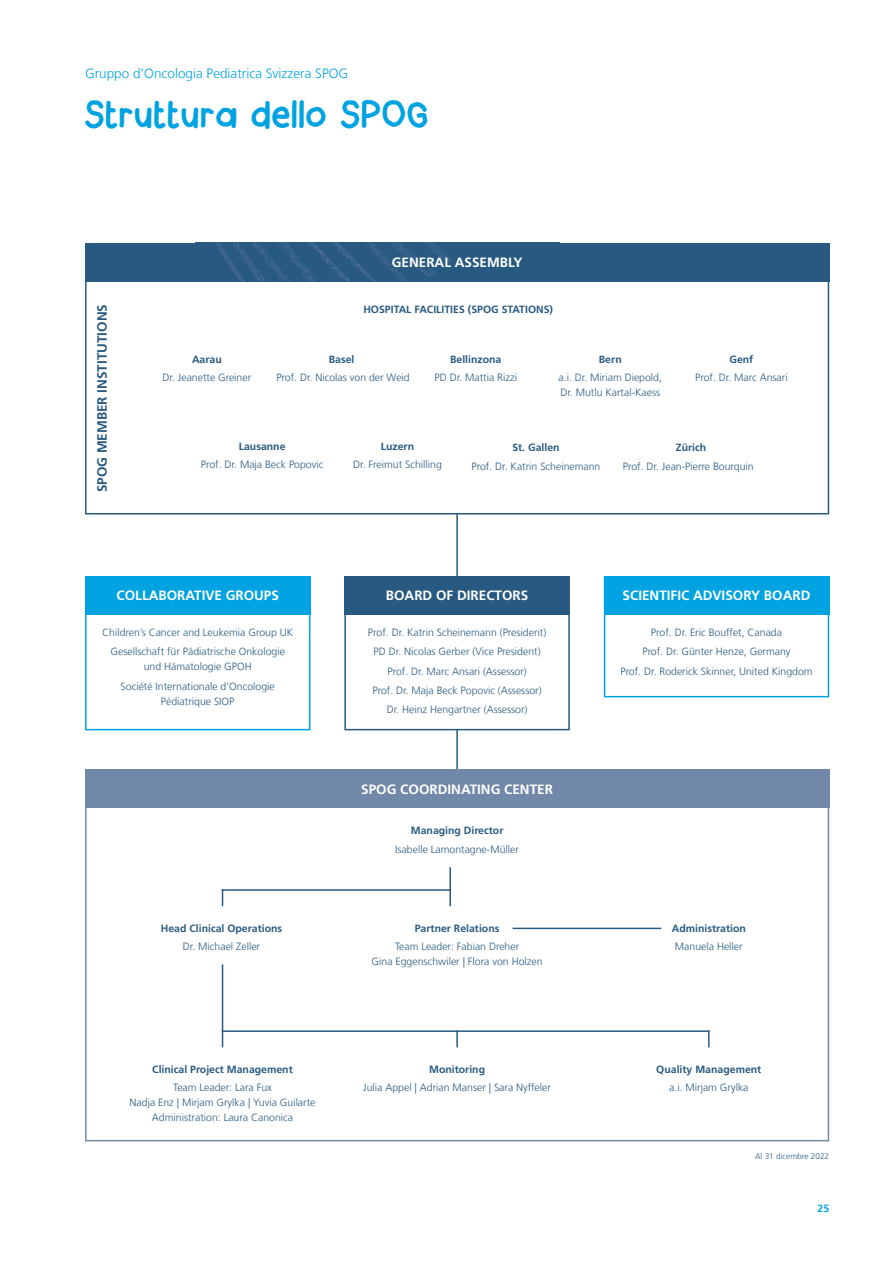
<style>
.page{position:relative;width:893px;height:1263px;background:#fff}
.page>*{position:absolute;margin:0;border:0;box-sizing:border-box;transform-origin:0 0}
.t1{font:34.5px "Back to School";letter-spacing:.06em;color:#00a3e1}
.t2{font:700 13.5px "Frutiger LT Std";color:#fff}
.t3{font:300 13.5px "Frutiger LT Com";color:#00a3e1}
.t4{font:700 13.5px "Frutiger LT Std";color:#285a81}
.t5{font:300 10.5px/19.2px "Frutiger LT Com";color:#285a81;text-align:center}
.t6{font:700 10.5px "Frutiger LT Std";color:#285a81}
.t7{font:700 10.5px "Frutiger LT Std";color:#00a3e1}
.t8{font:300 8.25px "Frutiger LT Com";color:#285a81}
</style>
<div class="page">
<div style="left:85px;top:267px;width:744px;height:247px;background:#fff;border:2px solid #285a81"></div>
<div style="left:85px;top:243px;width:744px;height:38px;background:#285a81"></div>
<img style="left:216px;top:243px;width:236px;height:38px">
<hr style="left:456px;top:513px;width:2px;height:262px;background:#285a81">
<hr style="left:449px;top:867px;width:2px;height:39px;background:#285a81">
<svg style="left:222px;top:891px;width:1px;height:15px"></svg>
<hr style="left:222px;top:964px;width:1px;height:83px;background:#285a81">
<svg style="left:456px;top:1032px;width:2px;height:15px"></svg>
<svg style="left:708px;top:1030px;width:2px;height:17px"></svg>
<hr style="left:222px;top:1030px;width:487px;height:2px;background:#285a81">
<hr style="left:222px;top:889px;width:229px;height:2px;background:#285a81">
<hr style="left:512px;top:928px;width:149px;height:1px;background:#285a81">
<div style="left:604px;top:576px;width:225px;height:121px;border:2px solid #00a3e1"></div>
<div style="left:604px;top:576px;width:225px;height:38px;background:#00a3e1"></div>
<div style="left:85px;top:576px;width:225px;height:154px;border:2px solid #00a3e1"></div>
<div style="left:85px;top:576px;width:225px;height:38px;background:#00a3e1"></div>
<div style="left:344px;top:576px;width:226px;height:154px;background:#fff;border:2px solid #285a81"></div>
<div style="left:344px;top:576px;width:226px;height:38px;background:#285a81"></div>
<div style="left:85px;top:769px;width:744px;height:39px;background:#7288a8"></div>
<p class="t3" style="left:85px;top:66px;width:265px">Gruppo d’Oncologia Pediatrica Svizzera SPOG</p>
<h1 class="t1" style="left:85px;top:91px;width:344px">Struttura dello SPOG</h1>
<p class="t4" style="left:94px;top:492px;width:190px;rotate:-90deg">SPOG MEMBER INSTITUTIONS</p>
<p class="t2" style="left:392px;top:254px;width:132px">GENERAL ASSEMBLY</p>
<p class="t6" style="left:192px;top:353px;width:31px">Aarau</p>
<p class="t5" style="left:163px;top:368px;width:90px">Dr. Jeanette Greiner</p>
<p class="t6" style="left:363px;top:304px;width:191px">HOSPITAL FACILITIES (SPOG STATIONS)</p>
<p class="t6" style="left:329px;top:353px;width:27px">Basel</p>
<p class="t5" style="left:276px;top:368px;width:135px">Prof. Dr. Nicolas von der Weid</p>
<p class="t6" style="left:450px;top:353px;width:53px">Bellinzona</p>
<p class="t5" style="left:435px;top:368px;width:84px">PD Dr. Mattia Rizzi</p>
<p class="t6" style="left:599px;top:353px;width:24px">Bern</p>
<p class="t5" style="left:559px;top:370px;width:105px;line-height:15px;text-align:left">a.i. Dr. Miriam Diepold,<br>Dr. Mutlu Kartal-Kaess</p>
<p class="t6" style="left:729px;top:353px;width:25px">Genf</p>
<p class="t5" style="left:695px;top:368px;width:94px">Prof. Dr. Marc Ansari</p>
<p class="t6" style="left:239px;top:440px;width:48px">Lausanne</p>
<p class="t5" style="left:201px;top:455px;width:124px">Prof. Dr. Maja Beck Popovic</p>
<p class="t6" style="left:381px;top:440px;width:35px">Luzern</p>
<p class="t5" style="left:353px;top:455px;width:90px">Dr. Freimut Schilling</p>
<p class="t6" style="left:512px;top:441px;width:49px">St. Gallen</p>
<p class="t5" style="left:471px;top:457px;width:130px">Prof. Dr. Katrin Scheinemann</p>
<p class="t6" style="left:676px;top:441px;width:32px">Zürich</p>
<p class="t5" style="left:623px;top:457px;width:132px">Prof. Dr. Jean-Pierre Bourquin</p>
<p class="t2" style="left:116px;top:588px;width:164px">COLLABORATIVE GROUPS</p>
<p class="t2" style="left:386px;top:588px;width:144px">BOARD OF DIRECTORS</p>
<p class="t2" style="left:623px;top:588px;width:189px">SCIENTIFIC ADVISORY BOARD</p>
<p class="t5" style="left:102px;top:623px;width:192px">Children’s Cancer and Leukemia Group UK<br>Gesellschaft für Pädiatrische Onkologie</p>
<p class="t5" style="left:121px;top:657px;width:156px">und Hämatologie GPOH<br>Société Internationale d’Oncologie</p>
<p class="t5" style="left:161px;top:691px;width:75px">Pédiatrique SIOP</p>
<p class="t6" style="left:161px;top:922px;width:123px">Head Clinical Operations</p>
<p class="t5" style="left:183px;top:937px;width:79px">Dr. Michael Zeller</p>
<p class="t6" style="left:152px;top:1063px;width:142px">Clinical Project Management</p>
<p class="t5" style="left:130px;top:1080px;width:187px;line-height:15px">Team Leader: Lara Fux<br>Nadja Enz | Mirjam Grylka | Yuvia Guilarte<br>Administration: Laura Canonica</p>
<p class="t5" style="left:368px;top:623px;width:180px">Prof. Dr. Katrin Scheinemann (President)<br>PD Dr. Nicolas Gerber (Vice President)<br>Prof. Dr. Marc Ansari (Assessor)<br>Prof. Dr. Maja Beck Popovic (Assessor)<br>Dr. Heinz Hengartner (Assessor)</p>
<p class="t2" style="left:361px;top:781px;width:193px">SPOG COORDINATING CENTER</p>
<p class="t6" style="left:411px;top:824px;width:94px">Managing Director</p>
<p class="t5" style="left:395px;top:839px;width:125px">Isabelle Lamontagne-Müller</p>
<p class="t6" style="left:415px;top:922px;width:86px">Partner Relations</p>
<p class="t5" style="left:372px;top:939px;width:172px;line-height:15px">Team Leader: Fabian Dreher<br>Gina Eggenschwiler | Flora von Holzen</p>
<p class="t6" style="left:429px;top:1063px;width:57px">Monitoring</p>
<p class="t5" style="left:363px;top:1078px;width:189px">Julia Appel | Adrian Manser | Sara Nyffeler</p>
<p class="t5" style="left:620px;top:623px;width:194px">Prof. Dr. Eric Bouffet, Canada<br>Prof. Dr. Günter Henze, Germany<br>Prof. Dr. Roderick Skinner, United Kingdom</p>
<p class="t6" style="left:672px;top:922px;width:76px">Administration</p>
<p class="t5" style="left:675px;top:937px;width:69px">Manuela Heller</p>
<p class="t6" style="left:656px;top:1063px;width:107px">Quality Management</p>
<p class="t5" style="left:669px;top:1078px;width:81px">a.i. Mirjam Grylka</p>
<p class="t8" style="left:755px;top:1152px;width:76px">Al 31 dicembre 2022</p>
<p class="t7" style="left:817px;top:1202px;width:13px">25</p>
</div>
